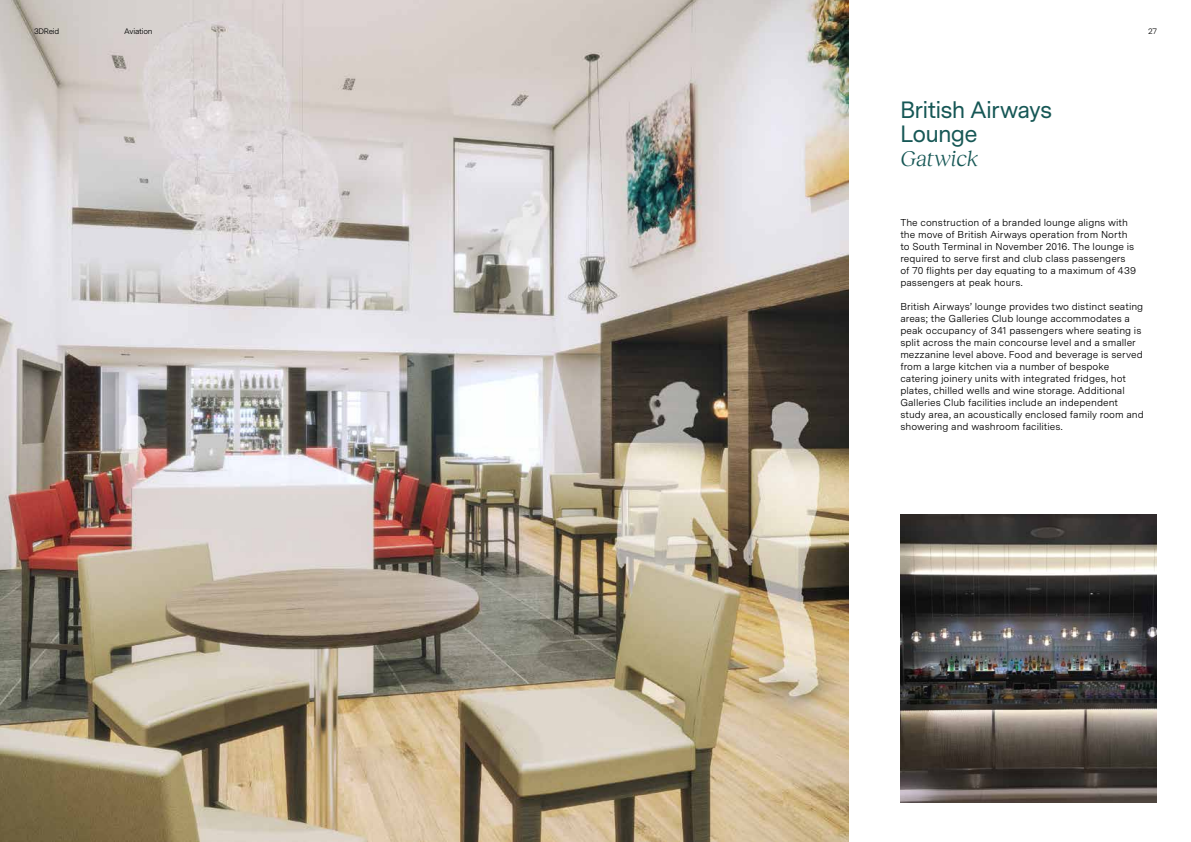
<style>
.page{position:relative;width:1191px;height:842px;background:#fff}
.page>*{position:absolute;margin:0;border:0;box-sizing:border-box;transform-origin:0 0}
.t1{font:22px/24px "Messina Sans";letter-spacing:-.01em;color:#165755}
.t2{font:italic 22px "Reckless Neue";color:#165755}
.t3{font:10px/12px "Messina Sans";letter-spacing:.005em;color:#000}
.t4{font:8px "Messina Sans";letter-spacing:-.03em;color:#000}
</style>
<div class="page">
<img style="left:0;top:0;width:848px;height:842px">
<img style="left:900px;top:514px;width:257px;height:288px">
<p class="t4" style="left:34px;top:25px;width:27px">3DReid</p>
<p class="t4" style="left:124px;top:25px;width:30px">Aviation</p>
<p class="t4" style="left:1148px;top:25px;width:10px">27</p>
<h1 class="t1" style="left:900px;top:99px;width:153px">British Airways<br>Lounge</h1>
<h1 class="t2" style="left:900px;top:143px;width:79px">Gatwick</h1>
<p class="t3" style="left:900px;top:216px;width:237px">The construction of a branded lounge aligns with the move of British Airways operation from North to South Terminal in November 2016. The lounge is required to serve first and club class passengers of 70 flights per day equating to a maximum of 439 passengers at peak hours.</p>
<p class="t3" style="left:900px;top:300px;width:245px">British Airways’ lounge provides two distinct seating areas; the Galleries Club lounge accommodates a peak occupancy of 341 passengers where seating is split across the main concourse level and a smaller mezzanine level above. Food and beverage is served from a large kitchen via a number of bespoke catering joinery units with integrated fridges, hot plates, chilled wells and wine storage. Additional Galleries Club facilities include an independent study area, an acoustically enclosed family room and showering and washroom facilities.</p>
</div>
